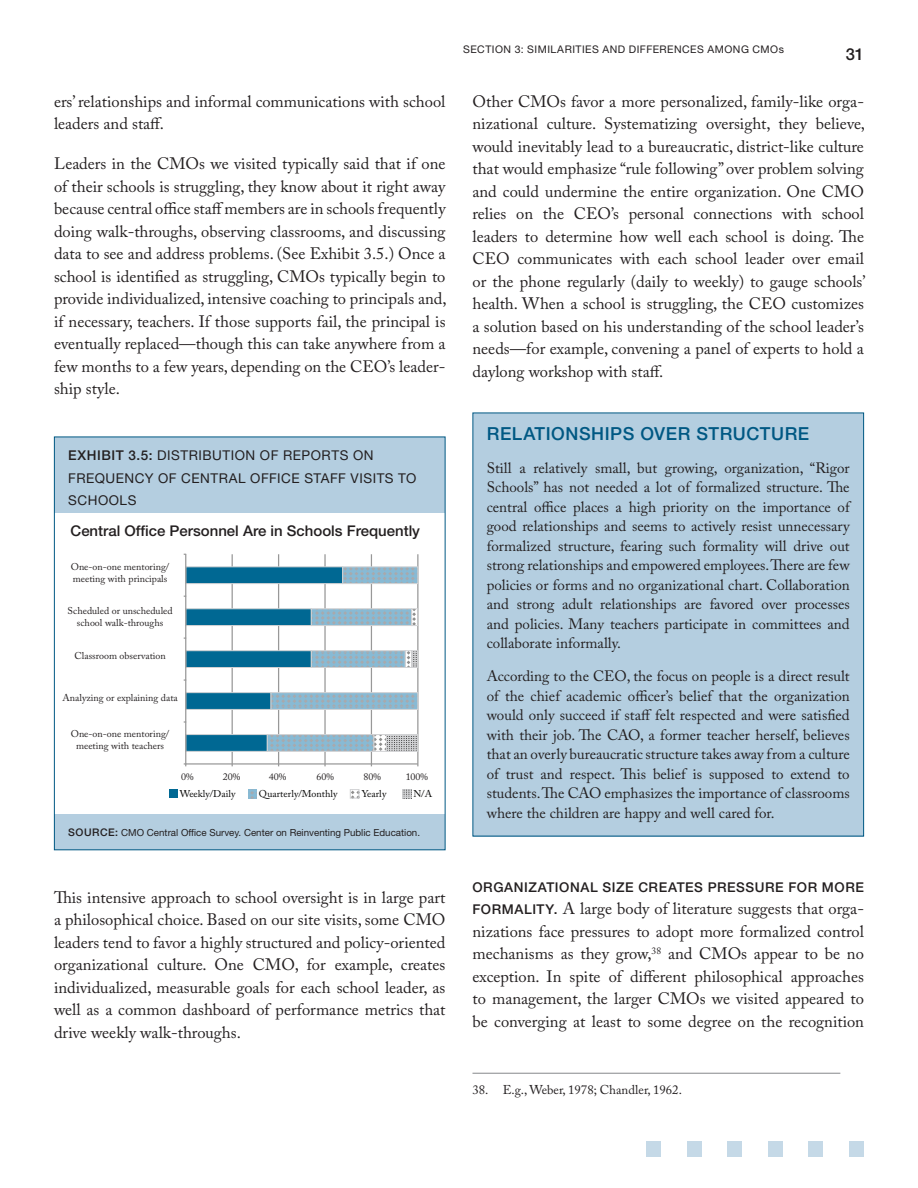
<style>
.page{position:relative;width:918px;height:1188px;background:#fff}
.page>*{position:absolute;margin:0;border:0;box-sizing:border-box;transform-origin:0 0}
.side_hed{font:500 18px "Helvetica Neue LT Std";letter-spacing:.03em;color:#005883}
.text_CMO{font:16.5px/22.5px "Adobe Caslon Pro";color:#231f20;text-align:justify}
.hed_4th___bold_inlin{font:16.5px/22.5px "Adobe Caslon Pro";color:#231f20}
.t1{font:500 16.5px "Helvetica Neue LT Std";color:#231f20}
.side_text{font:15px/19.5px "Adobe Caslon Pro";color:#231f20;text-align:justify}
.t2{font:500 14.7px "Helvetica Neue LT Std";color:#231f20}
.Table_title{font:13.5px/22.5px "Helvetica Neue LT Std";letter-spacing:.04em;color:#231f20}
.hed_4th___bold_inlin-2{font:500 13.5px "Helvetica Neue LT Std";letter-spacing:.04em;color:#231f20}
.endnote_text{font:12.75px "Adobe Caslon Pro";color:#231f20}
.t3{font:10.5px "Helvetica Neue LT Std";letter-spacing:.045em;color:#231f20}
.t4{font:9.9px/11.9px "Adobe Caslon Pro";color:#231f20;text-align:center}
.t5{font:9.9px "Adobe Caslon Pro";color:#050504}
.source{font:9.75px "Helvetica Neue LT Std";color:#231f20}
.s1{font-weight:500}
.s2{font-weight:500;font-size:10.5px}
.s3{font-family:"Helvetica Neue LT Std";font-weight:500;font-size:13.5px}
</style>
<div class="page">
<div style="left:646px;top:1141px;width:15px;height:15px;background:#c5d9e7"></div>
<div style="left:727px;top:1141px;width:15px;height:15px;background:#c5d9e7"></div>
<div style="left:768px;top:1141px;width:15px;height:15px;background:#c5d9e7"></div>
<div style="left:687px;top:1141px;width:15px;height:15px;background:#c5d9e7"></div>
<div style="left:808px;top:1141px;width:15px;height:15px;background:#c5d9e7"></div>
<div style="left:849px;top:1141px;width:15px;height:15px;background:#c5d9e7"></div>
<hr style="left:472px;top:1073px;width:368px;height:1px;background:#939598">
<div style="left:54px;top:437px;width:391px;height:413px;background:#b4cee0"></div>
<div style="left:54px;top:513px;width:392px;height:301px;background:#fff"></div>
<hr style="left:232px;top:554px;width:1px;height:210px;background:#989898">
<hr style="left:278px;top:554px;width:1px;height:210px;background:#989898">
<hr style="left:324px;top:554px;width:2px;height:210px;background:#989898">
<hr style="left:371px;top:554px;width:1px;height:210px;background:#989898">
<hr style="left:417px;top:554px;width:1px;height:210px;background:#989898">
<hr style="left:186px;top:763px;width:232px;height:2px;background:#989898">
<hr style="left:185px;top:554px;width:1px;height:210px;background:#989898">
<svg style="left:184px;top:567px;width:234px;height:185px"></svg>
<div style="left:169px;top:790px;width:9px;height:8px;background:#006893"></div>
<svg style="left:248px;top:790px;width:9px;height:8px"></svg>
<svg style="left:402px;top:790px;width:9px;height:8px"></svg>
<div style="left:350px;top:789px;width:9px;height:9px;border:1px solid #d1d2d4"></div>
<div style="left:473px;top:413px;width:391px;height:423px;background:#b4cee0"></div>
<p class="hed_4th___bold_inlin" style="left:54px;top:90px;width:393px">ers’ relationships and informal communications with school leaders and staff.</p>
<p class="text_CMO" style="left:54px;top:152px;width:394px">Leaders in the CMOs we visited typically said that if one of their schools is struggling, they know about it right away because central office staff members are in schools frequently doing walk-throughs, observing classrooms, and discussing data to see and address problems. (See Exhibit 3.5.) Once a school is identified as struggling, CMOs typically begin to provide individualized, intensive coaching to principals and, if necessary, teachers. If those supports fail, the principal is eventually replaced—though this can take anywhere from a few months to a few years, depending on the CEO’s leader&shy;ship style.</p>
<p class="Table_title" style="left:68px;top:444px;width:350px"><span class="s1">EXHIBIT 3.5:</span> DISTRIBUTION OF REPORTS ON<br>FREQUENCY OF CENTRAL OFFICE STAFF VISITS TO<br>SCHOOLS</p>
<p class="t2" style="left:71px;top:522px;width:351px">Central Office Personnel Are in Schools Frequently</p>
<p class="t4" style="left:71px;top:561px;width:100px;text-align:left">One-on-one mentoring/ meeting with principals</p>
<p class="t4" style="left:68px;top:605px;width:107px">Scheduled or unscheduled school walk-throughs</p>
<p class="t4" style="left:74px;top:650px;width:93px">Classroom observation</p>
<p class="t4" style="left:62px;top:692px;width:117px">Analyzing or explaining data</p>
<p class="t4" style="left:71px;top:728px;width:100px">One-on-one mentoring/ meeting with teachers</p>
<p class="t4" style="left:181px;top:770px;width:14px">0%</p>
<p class="t4" style="left:223px;top:770px;width:19px">20%</p>
<p class="t4" style="left:269px;top:770px;width:19px">40%</p>
<p class="t4" style="left:316px;top:770px;width:19px">60%</p>
<p class="t4" style="left:364px;top:770px;width:19px">80%</p>
<p class="t4" style="left:406px;top:770px;width:24px">100%</p>
<p class="t5" style="left:180px;top:788px;width:57px">Weekly/Daily</p>
<p class="t5" style="left:259px;top:788px;width:80px">Quarterly/Monthly</p>
<p class="t5" style="left:362px;top:788px;width:26px">Yearly</p>
<p class="t5" style="left:413px;top:788px;width:20px">N/A</p>
<p class="source" style="left:68px;top:826px;width:353px"><span class="s2">SOURCE:</span> CMO Central Office Survey. Center on Reinventing Public Education.</p>
<p class="t3" style="left:463px;top:43px;width:322px">SECTION 3: SIMILARITIES AND DIFFERENCES AMONG CMOs</p>
<p class="t1" style="left:846px;top:45px;width:20px">31</p>
<p class="text_CMO" style="left:472px;top:90px;width:395px">Other CMOs favor a more personalized, family-like orga&shy;nizational culture. Systematizing oversight, they believe, would inevitably lead to a bureaucratic, district-like culture that would emphasize “rule following” over problem solving and could undermine the entire organization. One CMO relies on the CEO’s personal connections with school leaders to determine how well each school is doing. The CEO communicates with each school leader over email or the phone regularly (daily to weekly) to gauge schools’ health. When a school is struggling, the CEO customizes a solution based on his understanding of the school leader’s needs—for example, convening a panel of experts to hold a daylong workshop with staff.</p>
<p class="side_hed" style="left:487px;top:423px;width:324px">RELATIONSHIPS OVER STRUCTURE</p>
<p class="side_text" style="left:487px;top:458px;width:365px">Still a relatively small, but growing, organization, “Rigor Schools” has not needed a lot of formalized structure. The central office places a high priority on the importance of good relationships and seems to actively resist unnecessary formalized structure, fearing such formality will drive out strong relationships and empowered employees. There are few policies or forms and no organizational chart. Collaboration and strong adult relationships are favored over processes and policies. Many teachers participate in committees and collaborate informally.</p>
<p class="side_text" style="left:487px;top:666px;width:365px">According to the CEO, the focus on people is a direct result of the chief academic officer’s belief that the organization would only succeed if staff felt respected and were satisfied with their job. The CAO, a former teacher herself, believes that an overly bureaucratic structure takes away from a culture of trust and respect. This belief is supposed to extend to students. The CAO emphasizes the importance of classrooms where the children are happy and well cared for.</p>
<p class="text_CMO" style="left:54px;top:886px;width:393px">This intensive approach to school oversight is in large part a philosophical choice. Based on our site visits, some CMO leaders tend to favor a highly structured and policy-oriented organizational culture. One CMO, for example, creates individualized, measurable goals for each school leader, as well as a common dashboard of performance metrics that drive weekly walk-throughs.</p>
<p class="hed_4th___bold_inlin-2" style="left:472px;top:879px;width:393px">ORGANIZATIONAL SIZE CREATES PRESSURE FOR MORE</p>
<p class="hed_4th___bold_inlin" style="left:472px;top:897px;width:393px;text-align:justify"><span class="s3">FORMALITY.</span> A large body of literature suggests that orga&shy;nizations face pressures to adopt more formalized control mechanisms as they grow,<sup>38</sup> and CMOs appear to be no exception. In spite of different philosophical approaches to management, the larger CMOs we visited appeared to be converging at least to some degree on the recognition</p>
<p class="endnote_text" style="left:472px;top:1082px;width:211px">38. E.g., Weber, 1978; Chandler, 1962.</p>
</div>
